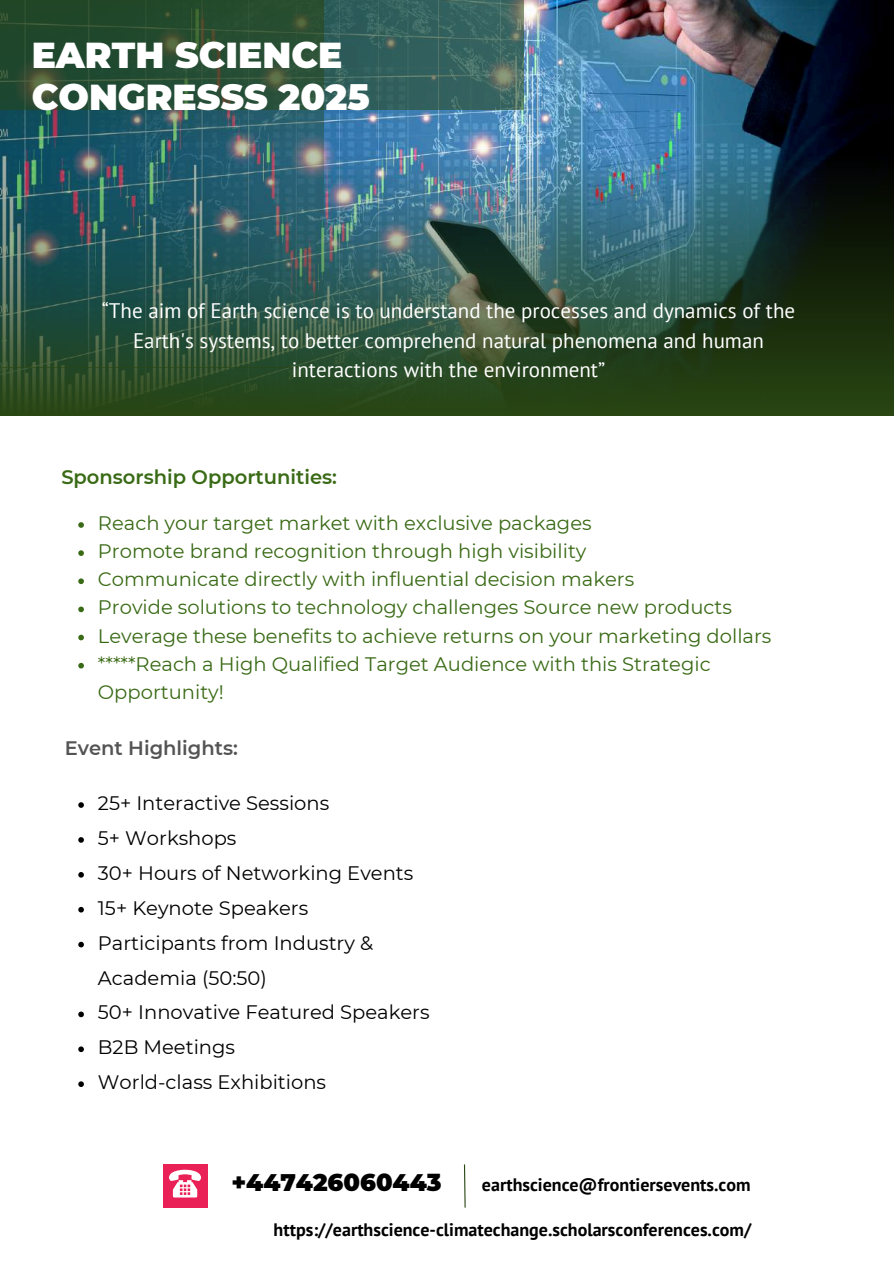
<style>
.page{position:relative;width:894px;height:1264px;background:#fff}
.page>*{position:absolute;margin:0;border:0;box-sizing:border-box;transform-origin:0 0}
.t1{font:900 36px/41.7px "Montserrat";color:#fff}
.t2{font:900 24px "Montserrat";color:#000}
.t3{font:21px/29.2px "PT Sans";color:#fff;text-align:center}
.t4{font:19.5px/28.2px "Montserrat";color:#396a15}
.t5{font:19.5px/34.8px "Montserrat";color:#000}
.t6{font:600 19.5px "Montserrat";color:#396a15}
.t7{font:600 19.5px "Montserrat";color:#545454}
.t8{font:700 18px "PT Sans";color:#000}
</style>
<div class="page">
<img style="left:323px;top:0;width:570px;height:118px">
<img style="left:0;top:118px;width:893px;height:297px">
<img style="left:0;top:109px;width:323px;height:258px">
<svg style="left:0;top:0;width:523px;height:109px;background:#2e5543"></svg>
<svg style="left:78px;top:522px;width:6px;height:6px"></svg>
<svg style="left:78px;top:550px;width:6px;height:6px"></svg>
<svg style="left:78px;top:578px;width:6px;height:6px"></svg>
<svg style="left:78px;top:606px;width:6px;height:6px"></svg>
<svg style="left:78px;top:634px;width:6px;height:6px"></svg>
<svg style="left:78px;top:663px;width:6px;height:5px"></svg>
<svg style="left:78px;top:802px;width:6px;height:5px"></svg>
<svg style="left:78px;top:837px;width:6px;height:5px"></svg>
<svg style="left:78px;top:872px;width:6px;height:5px"></svg>
<svg style="left:78px;top:906px;width:6px;height:6px"></svg>
<svg style="left:78px;top:941px;width:6px;height:6px"></svg>
<svg style="left:78px;top:1011px;width:6px;height:6px"></svg>
<svg style="left:78px;top:1046px;width:6px;height:6px"></svg>
<svg style="left:78px;top:1081px;width:6px;height:5px"></svg>
<svg style="left:463px;top:1164px;width:3px;height:44px"></svg>
<div style="left:163px;top:1163px;width:44px;height:44px;background:#e92156"></div>
<svg style="left:169px;top:1169px;width:32px;height:28px"></svg>
<h1 class="t1" style="left:32px;top:35px;width:339px">EARTH SCIENCE<br>CONGRESSS 2025</h1>
<p class="t3" style="left:102px;top:296px;width:694px">“The aim of Earth science is to understand the processes and dynamics of the<br>Earth's systems, to better comprehend natural phenomena and human interactions with the environment”</p>
<p class="t6" style="left:61px;top:465px;width:277px">Sponsorship Opportunities:</p>
<p class="t4" style="left:98px;top:509px;width:674px">Reach your target market with exclusive packages<br>Promote brand recognition through high visibility<br>Communicate directly with influential decision makers<br>Provide solutions to technology challenges Source new products Leverage these benefits to achieve returns on your marketing dollars *****Reach a High Qualified Target Audience with this Strategic Opportunity!</p>
<p class="t7" style="left:65px;top:736px;width:174px">Event Highlights:</p>
<p class="t5" style="left:98px;top:785px;width:333px">25+ Interactive Sessions<br>5+ Workshops<br>30+ Hours of Networking Events<br>15+ Keynote Speakers<br>Participants from Industry &amp;<br>Academia (50:50)<br>50+ Innovative Featured Speakers<br>B2B Meetings<br>World-class Exhibitions</p>
<p class="t2" style="left:231px;top:1167px;width:212px">+447426060443</p>
<p class="t8" style="left:482px;top:1172px;width:270px">earthscience@frontiersevents.com</p>
<p class="t8" style="left:273px;top:1217px;width:479px">https://earthscience-climatechange.scholarsconferences.com/</p>
</div>
